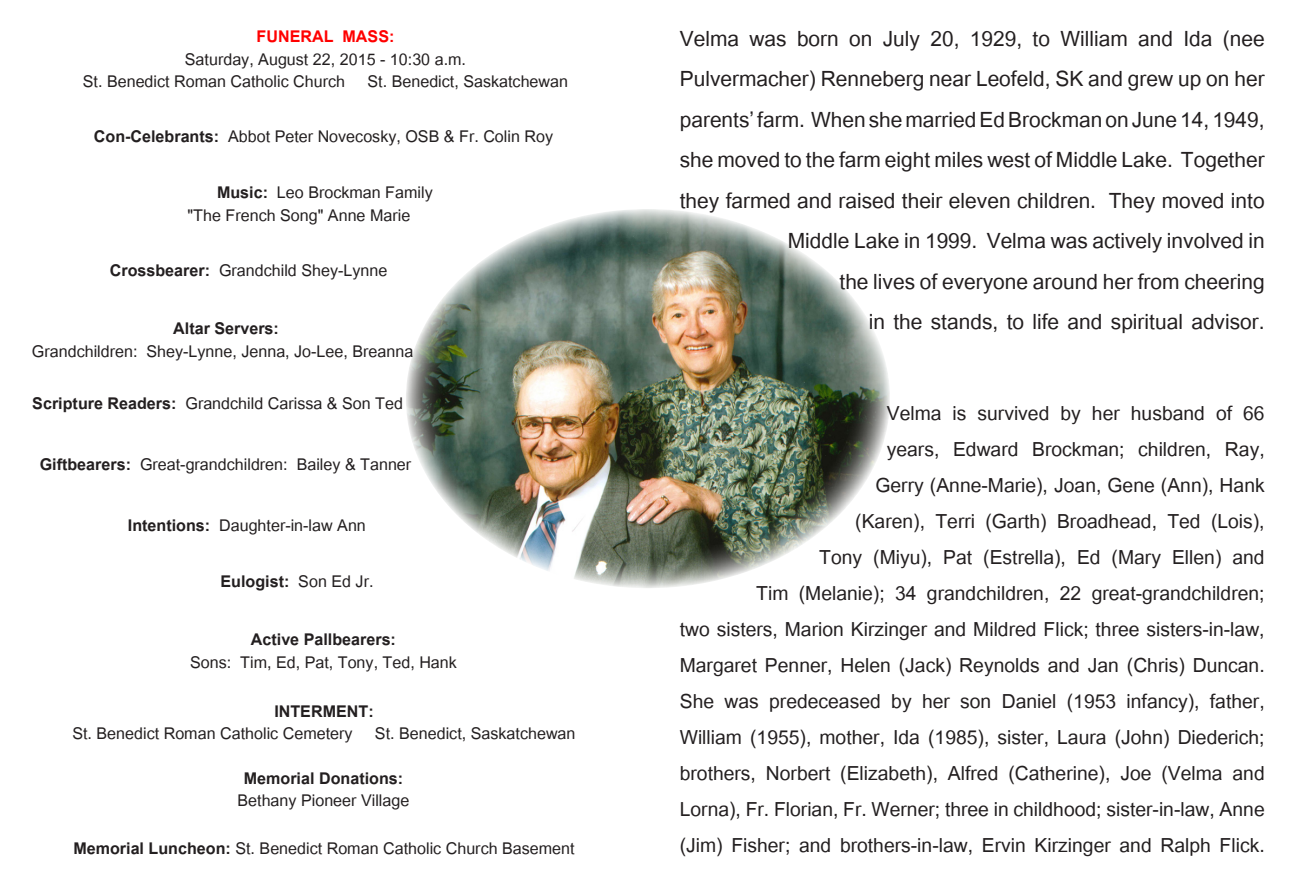
<style>
.page{position:relative;width:1296px;height:891px;background:#fff}
.page>*{position:absolute;margin:0;border:0;box-sizing:border-box;transform-origin:0 0}
.t1{font:29.25px/40.5px "Utsaah";color:#231f20;text-align:right}
.t2{font:27px/36px "Utsaah";color:#231f20;text-align:right}
.t3{font:22.5px "Utsaah";color:#231f20}
.t4{font:700 22.5px "Utsaah";color:#231f20}
.t5{font:700 22.5px "Utsaah";color:#f00}
.s1{font-weight:700}
.s2{font-weight:400}
</style>
<div class="page">
<img style="left:406px;top:209px;width:484px;height:379px">
<p class="t5" style="left:257px;top:25px;width:139px">FUNERAL MASS:</p>
<p class="t3" style="left:185px;top:48px;width:283px">Saturday, August 22, 2015 - 10:30 a.m.</p>
<p class="t3" style="left:83px;top:71px;width:487px">St. Benedict Roman Catholic Church St. Benedict, Saskatchewan</p>
<p class="t3" style="left:94px;top:126px;width:461px"><span class="s1">Con-Celebrants:</span> Abbot Peter Novecosky, OSB &amp; Fr. Colin Roy</p>
<p class="t3" style="left:217px;top:182px;width:217px"><span class="s1">Music:</span> Leo Brockman Family</p>
<p class="t3" style="left:188px;top:204px;width:224px">"The French Song" Anne Marie</p>
<p class="t3" style="left:110px;top:259px;width:279px"><span class="s1">Crossbearer:</span> Grandchild Shey-Lynne</p>
<p class="t4" style="left:173px;top:317px;width:107px">Altar Servers:</p>
<p class="t3" style="left:32px;top:340px;width:383px">Grandchildren: Shey-Lynne, Jenna, Jo-Lee, Breanna</p>
<p class="t3" style="left:32px;top:393px;width:372px"><span class="s1">Scripture Readers:</span> Grandchild Carissa &amp; Son Ted</p>
<p class="t3" style="left:40px;top:454px;width:373px"><span class="s1">Giftbearers:</span> Great-grandchildren: Bailey &amp; Tanner</p>
<p class="t3" style="left:128px;top:514px;width:240px"><span class="s1">Intentions:</span> Daughter-in-law Ann</p>
<p class="t4" style="left:220px;top:570px;width:155px">Eulogist: <span class="s2">Son Ed Jr.</span></p>
<p class="t4" style="left:251px;top:629px;width:147px">Active Pallbearers:</p>
<p class="t3" style="left:190px;top:651px;width:268px">Sons: Tim, Ed, Pat, Tony, Ted, Hank</p>
<p class="t4" style="left:274px;top:700px;width:101px">INTERMENT:</p>
<p class="t3" style="left:72px;top:723px;width:505px">St. Benedict Roman Catholic Cemetery St. Benedict, Saskatchewan</p>
<p class="t4" style="left:244px;top:767px;width:161px">Memorial Donations:</p>
<p class="t3" style="left:237px;top:790px;width:173px">Bethany Pioneer Village</p>
<p class="t3" style="left:73px;top:838px;width:503px"><span class="s1">Memorial Luncheon:</span> St. Benedict Roman Catholic Church Basement</p>
<p class="t1" style="left:680px;top:20px;width:586px">Velma was born on July 20, 1929, to William and Ida (nee</p>
<p class="t1" style="left:680px;top:61px;width:586px">Pulvermacher) Renneberg near Leofeld, SK and grew up on her</p>
<p class="t1" style="left:680px;top:101px;width:586px">parents’ farm. When she married Ed Brockman on June 14, 1949, she moved to the farm eight miles west of Middle Lake. Together they farmed and raised their eleven children. They moved into Middle Lake in 1999. Velma was actively involved in<br>the lives of everyone around her from cheering<br>in the stands, to life and spiritual advisor.</p>
<p class="t2" style="left:680px;top:397px;width:587px">Velma is survived by her husband of 66<br>years, Edward Brockman; children, Ray,<br>Gerry (Anne-Marie), Joan, Gene (Ann), Hank<br>(Karen), Terri (Garth) Broadhead, Ted (Lois),<br>Tony (Miyu), Pat (Estrella), Ed (Mary Ellen) and<br>Tim (Melanie); 34 grandchildren, 22 great-grandchildren;<br>two sisters, Marion Kirzinger and Mildred Flick; three sisters-in-law, Margaret Penner, Helen (Jack) Reynolds and Jan (Chris) Duncan.<br>She was predeceased by her son Daniel (1953 infancy), father, William (1955), mother, Ida (1985), sister, Laura (John) Diederich; brothers, Norbert (Elizabeth), Alfred (Catherine), Joe (Velma and Lorna), Fr. Florian, Fr. Werner; three in childhood; sister-in-law, Anne (Jim) Fisher; and brothers-in-law, Ervin Kirzinger and Ralph Flick.</p>
</div>
